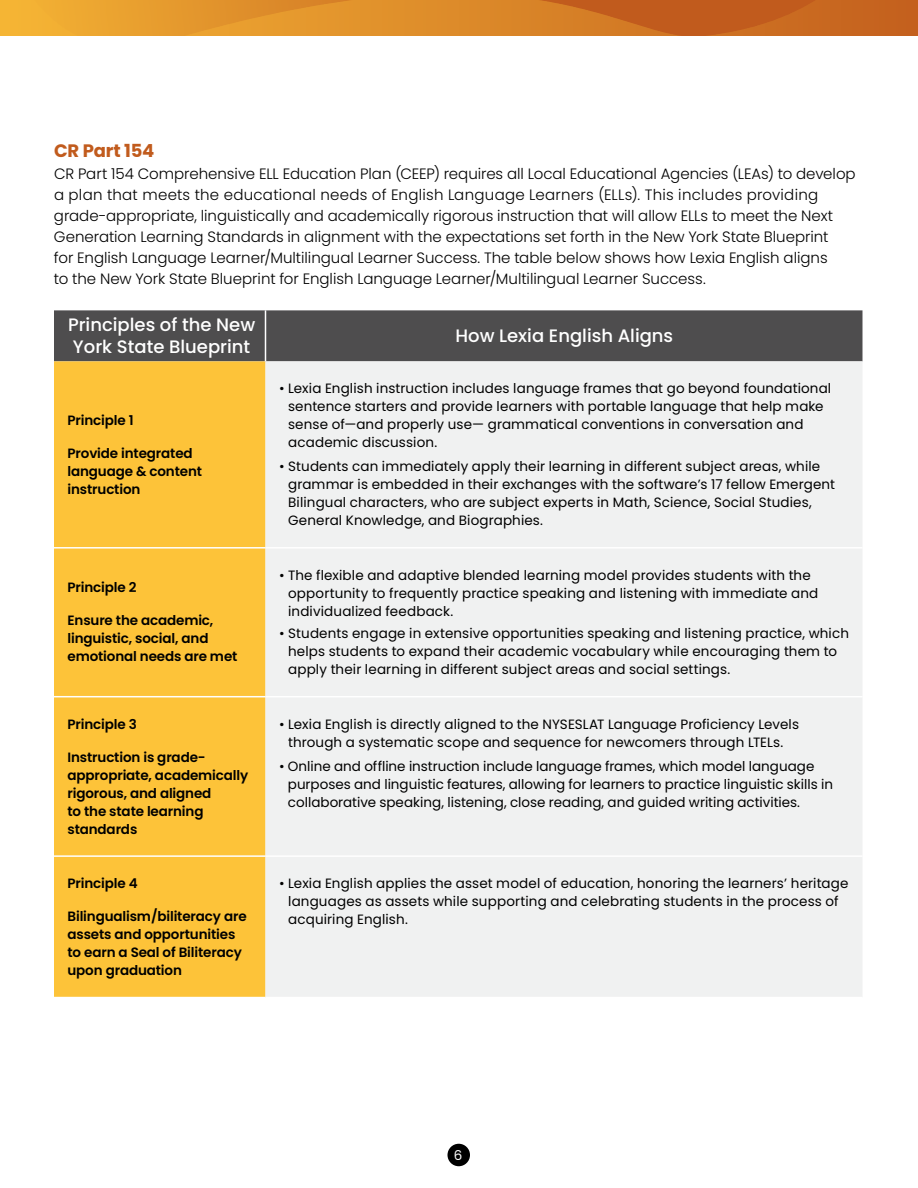
<style>
.page{position:relative;width:918px;height:1188px;background:#fff}
.page>*{position:absolute;margin:0;border:0;box-sizing:border-box;transform-origin:0 0}
.t1{font:500 18px/21.6px "Poppins";color:#fff}
.t2{font:700 18px "Poppins";letter-spacing:-.01em;color:#c15b1d}
.t3{font:300 15px/21px "Poppins";color:#000}
.t4{font:13.5px/18px "Poppins";letter-spacing:.01em;color:#000}
.t5{font:600 13.5px/18px "Poppins";letter-spacing:-.01em;color:#000}
.t6{font:13.5px "Poppins";color:#fff}
</style>
<div class="page">
<img style="left:0;top:0;width:918px;height:36px">
<img style="left:34px;top:0;width:782px;height:36px">
<div style="left:447px;top:1144px;width:23px;height:22px;background:#000;border-radius:50%"></div>
<div style="left:54px;top:310px;width:808px;height:51px;background:#4e4d4e"></div>
<div style="left:54px;top:361px;width:212px;height:636px;background:#fdc339"></div>
<div style="left:266px;top:361px;width:596px;height:636px;background:#f0f1f1"></div>
<hr style="left:54px;top:547px;width:212px;height:2px;background:#fff">
<hr style="left:54px;top:696px;width:212px;height:1px;background:#fff">
<hr style="left:54px;top:855px;width:212px;height:2px;background:#fff">
<hr style="left:265px;top:310px;width:1px;height:51px;background:#fff">
<hr style="left:266px;top:547px;width:596px;height:2px;background:#fff">
<hr style="left:266px;top:696px;width:596px;height:1px;background:#fff">
<hr style="left:266px;top:855px;width:596px;height:2px;background:#fff">
<h1 class="t2" style="left:54px;top:142px;width:102px">CR Part 154</h1>
<p class="t3" style="left:54px;top:164px;width:803px">CR Part 154 Comprehensive ELL Education Plan (CEEP) requires all Local Educational Agencies (LEAs) to develop a plan that meets the educational needs of English Language Learners (ELLs). This includes providing grade-appropriate, linguistically and academically rigorous instruction that will allow ELLs to meet the Next Generation Learning Standards in alignment with the expectations set forth in the New York State Blueprint<br>for English Language Learner/Multilingual Learner Success. The table below shows how Lexia English aligns<br>to the New York State Blueprint for English Language Learner/Multilingual Learner Success.</p>
<h1 class="t1" style="left:68px;top:314px;width:189px">Principles of the New<br>York State Blueprint</h1>
<h1 class="t1" style="left:456px;top:327px;width:219px">How Lexia English Aligns</h1>
<p class="t5" style="left:68px;top:411px;width:68px">Principle 1</p>
<p class="t5" style="left:68px;top:444px;width:136px">Provide integrated language &amp; content instruction</p>
<p class="t5" style="left:68px;top:579px;width:71px">Principle 2</p>
<p class="t5" style="left:68px;top:612px;width:171px">Ensure the academic, linguistic, social, and emotional needs are met</p>
<p class="t5" style="left:68px;top:715px;width:71px">Principle 3</p>
<p class="t5" style="left:68px;top:748px;width:182px">Instruction is grade&shy;appropriate, academically rigorous, and aligned<br>to the state learning standards</p>
<p class="t5" style="left:68px;top:874px;width:72px">Principle 4</p>
<p class="t5" style="left:68px;top:907px;width:181px">Bilingualism/biliteracy are assets and opportunities to earn a Seal of Biliteracy upon graduation</p>
<p class="t4" style="left:288px;top:380px;width:545px;text-indent:-9px">• Lexia English instruction includes language frames that go beyond foundational sentence starters and provide learners with portable language that help make sense of—and properly use— grammatical conventions in conversation and academic discussion.</p>
<p class="t4" style="left:288px;top:458px;width:549px;text-indent:-9px">• Students can immediately apply their learning in different subject areas, while grammar is embedded in their exchanges with the software’s 17 fellow Emergent Bilingual characters, who are subject experts in Math, Science, Social Studies, General Knowledge, and Biographies.</p>
<p class="t4" style="left:288px;top:566px;width:532px;text-indent:-9px">• The flexible and adaptive blended learning model provides students with the opportunity to frequently practice speaking and listening with immediate and individualized feedback.</p>
<p class="t4" style="left:288px;top:625px;width:562px;text-indent:-9px">• Students engage in extensive opportunities speaking and listening practice, which helps students to expand their academic vocabulary while encouraging them to apply their learning in different subject areas and social settings.</p>
<p class="t4" style="left:279px;top:715px;width:522px;text-align:center">• Lexia English is directly aligned to the NYSESLAT Language Proficiency Levels through a systematic scope and sequence for newcomers through LTELs.</p>
<p class="t4" style="left:288px;top:757px;width:547px;text-indent:-9px">• Online and offline instruction include language frames, which model language purposes and linguistic features, allowing for learners to practice linguistic skills in collaborative speaking, listening, close reading, and guided writing activities.</p>
<p class="t4" style="left:288px;top:874px;width:562px;text-indent:-9px">• Lexia English applies the asset model of education, honoring the learners’ heritage languages as assets while supporting and celebrating students in the process of acquiring English.</p>
<p class="t6" style="left:454px;top:1147px;width:10px">6</p>
</div>
